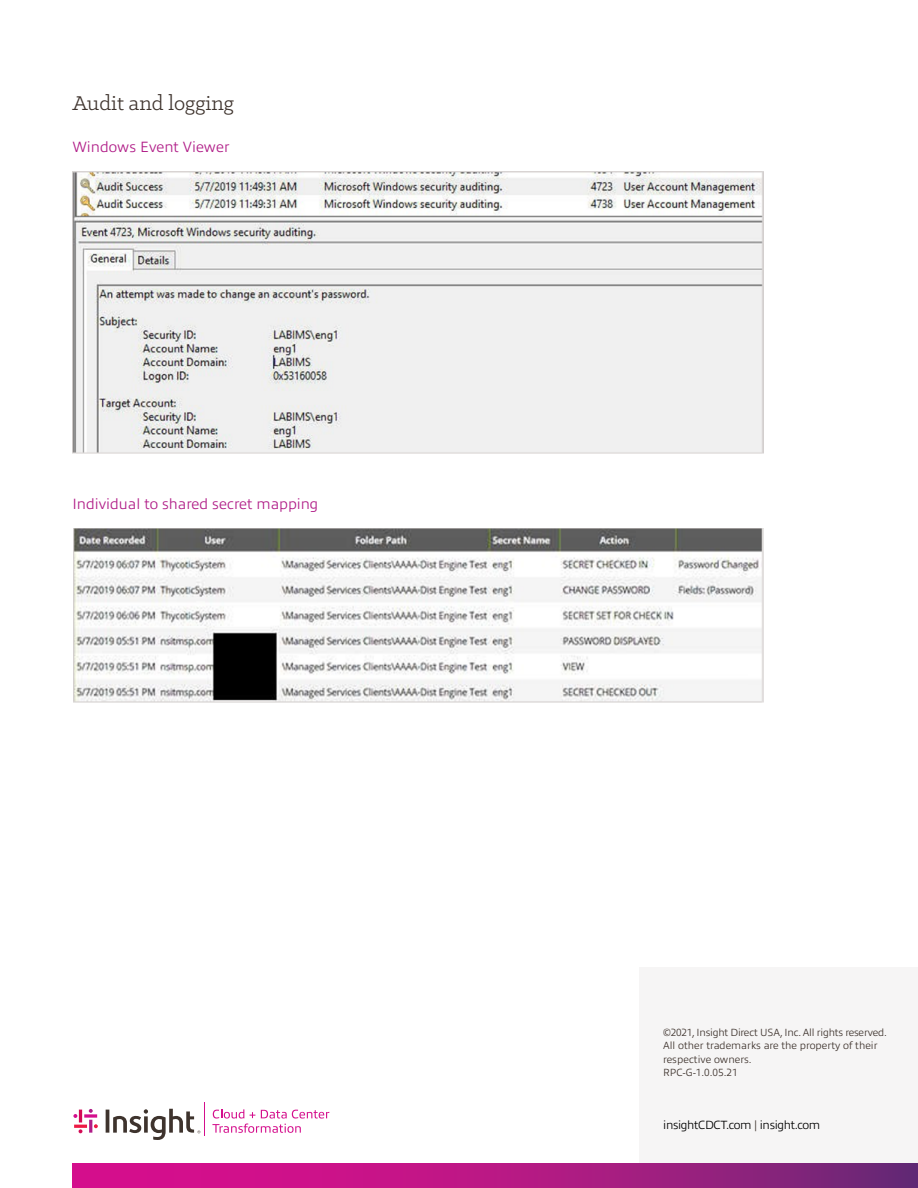
<style>
.page{position:relative;width:918px;height:1188px;background:#fff}
.page>*{position:absolute;margin:0;border:0;box-sizing:border-box;transform-origin:0 0}
.t1{font:22.5px "Klinic Slab";color:#3e332d}
.t2{font:300 15px "Allumi Pro";color:#b01c87}
.t3{font:300 12px "Allumi Pro";letter-spacing:-.03em;color:#000}
.t4{font:300 10.5px/13.5px "Allumi Pro";color:#3e332d}
.s1{color:#3e332d}
</style>
<div class="page">
<div style="left:639px;top:968px;width:279px;height:220px;background:#f6f5f5"></div>
<svg style="left:72px;top:1163px;width:846px;height:25px"></svg>
<hr style="left:205px;top:1102px;width:1px;height:34px;background:#d40e8c">
<svg style="left:212px;top:1109px;width:117px;height:24px"></svg>
<svg style="left:73px;top:1109px;width:25px;height:24px"></svg>
<svg style="left:106px;top:1109px;width:94px;height:31px"></svg>
<img style="left:73px;top:528px;width:691px;height:174px">
<img style="left:72px;top:172px;width:692px;height:281px">
<h1 class="t1" style="left:72px;top:89px;width:163px">Audit and logging</h1>
<h2 class="t2" style="left:72px;top:136px;width:159px">Windows Event Viewer</h2>
<h2 class="t2" style="left:72px;top:492px;width:247px">Individual to shared secret mapping</h2>
<p class="t4" style="left:663px;top:1025px;width:225px">©2021, Insight Direct USA, Inc. All rights reserved.<br>All other trademarks are the property of their respective owners.<br>RPC-G-1.0.05.21</p>
<p class="t3" style="left:663px;top:1117px;width:159px">insightCDCT.com <span class="s1">|</span> insight.com</p>
</div>
